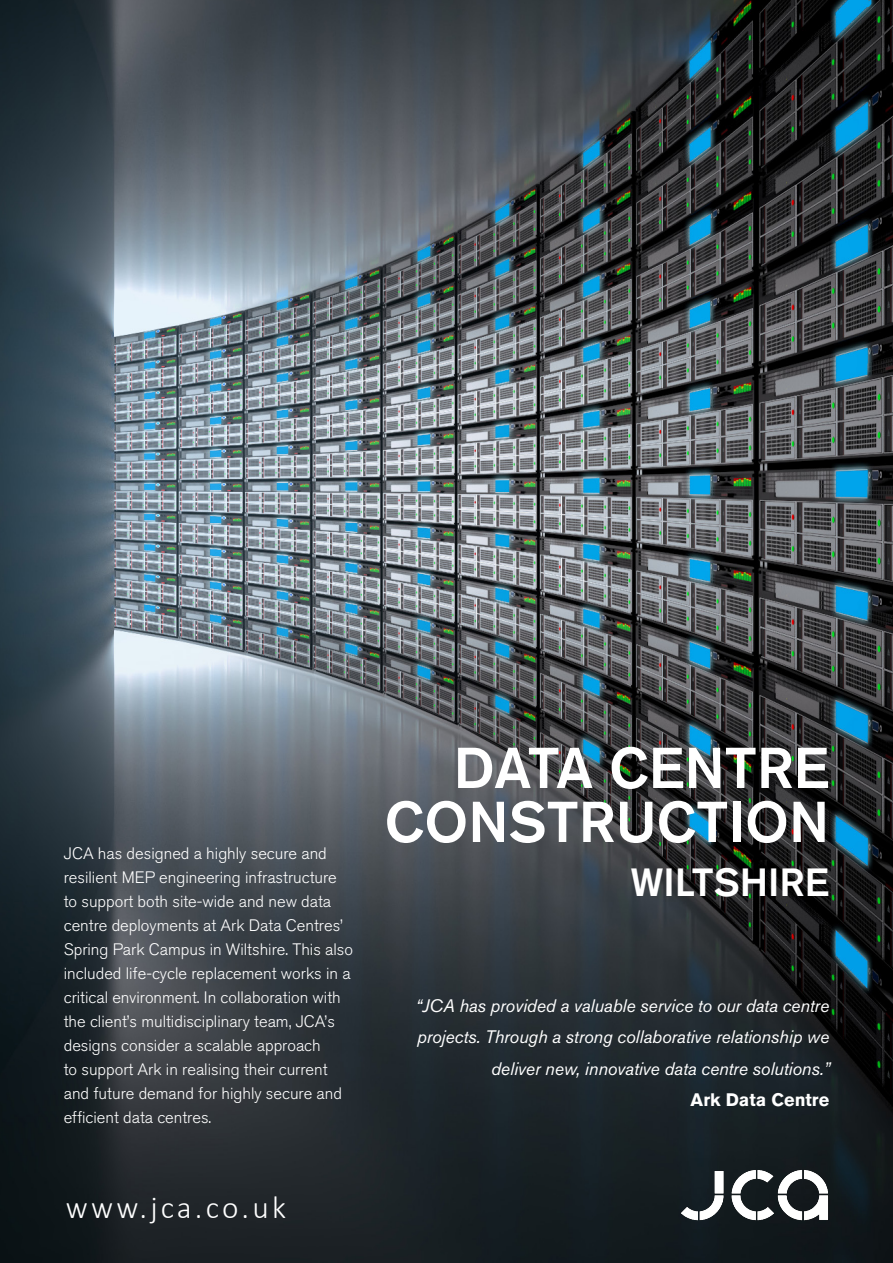
<style>
.page{position:relative;width:893px;height:1263px;background:#fff}
.page>*{position:absolute;margin:0;border:0;box-sizing:border-box;transform-origin:0 0}
.t1{font:500 57px/54px "Akzidenz Grotesk BQ";color:#fff;text-align:right}
.Subtitle{font:500 39px "Akzidenz Grotesk BQ";color:#fff}
.web_address{font:300 31.5px "Calibri";letter-spacing:.1em;color:#fff}
.Quote_-_client_name{font:italic 18px/31.5px "Akzidenz Grotesk BQ";letter-spacing:-.005em;color:#fff;text-align:right}
.Quote_-_client_name-2{font:700 18px "Akzidenz Grotesk BQ";color:#fff}
.Body_copy_-_white{font:300 16.5px/24px "Akzidenz Grotesk BQ";color:#fff}
</style>
<div class="page">
<img style="left:0;top:0;width:893px;height:1263px">
<img style="left:680px;top:1168px;width:149px;height:54px">
<p class="Body_copy_-_white" style="left:64px;top:841px;width:291px">JCA has designed a highly secure and resilient MEP engineering infrastructure to support both site-wide and new data centre deployments at Ark Data Centres’ Spring Park Campus in Wiltshire. This also included life-cycle replacement works in a critical environment. In collaboration with the client’s multidisciplinary team, JCA’s designs consider a scalable approach<br>to support Ark in realising their current and future demand for highly secure and efficient data centres.</p>
<p class="web_address" style="left:66px;top:1187px;width:221px">www.jca.co.uk</p>
<p class="t1" style="left:385px;top:740px;width:446px">DATA CENTRE<br>CONSTRUCTION</p>
<p class="Subtitle" style="left:631px;top:858px;width:200px">WILTSHIRE</p>
<p class="Quote_-_client_name" style="left:416px;top:989px;width:416px">“JCA has provided a valuable service to our data centre projects. Through a strong collaborative relationship we deliver new, innovative data centre solutions.”</p>
<p class="Quote_-_client_name-2" style="left:691px;top:1089px;width:140px">Ark Data Centre</p>
</div>
